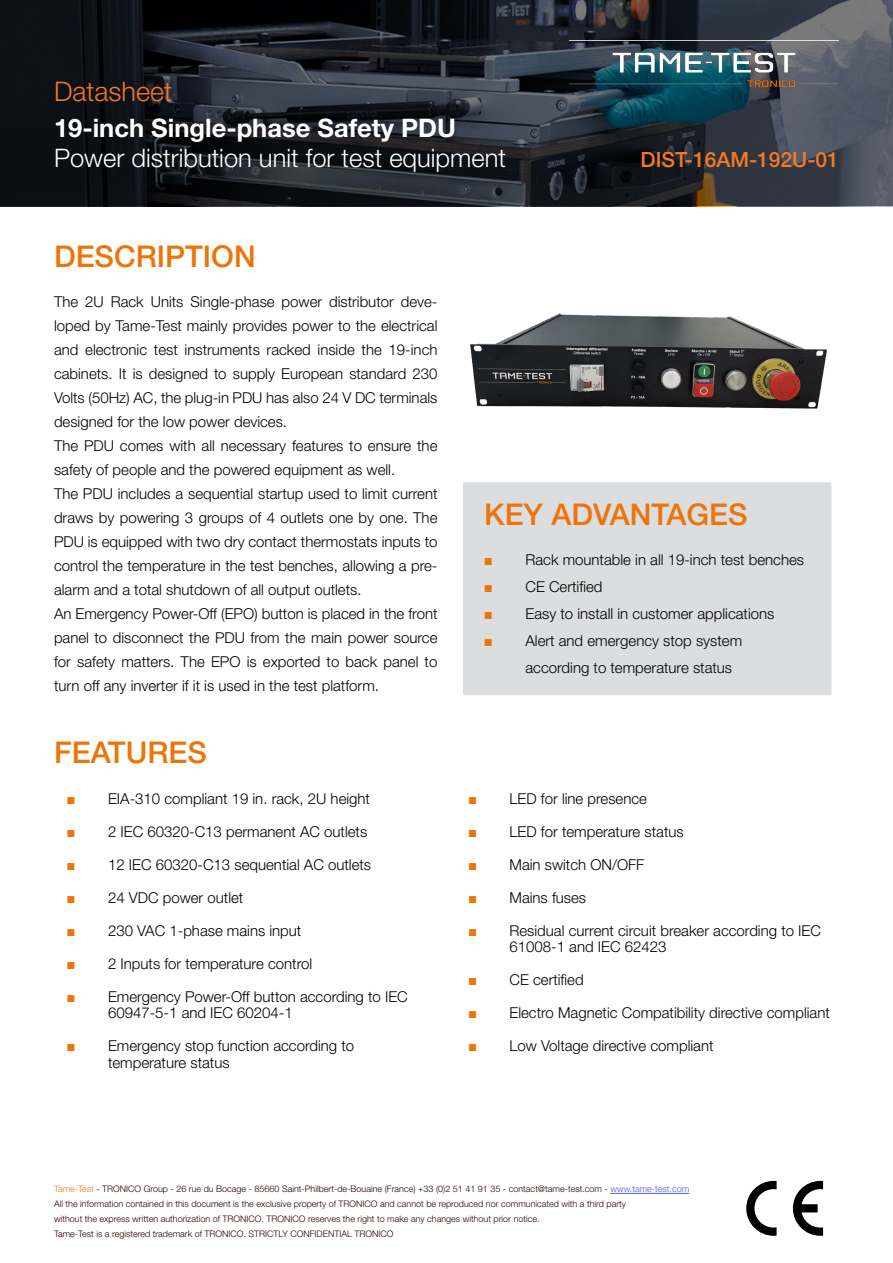
<style>
.page{position:relative;width:893px;height:1263px;background:#fff}
.page>*{position:absolute;margin:0;border:0;box-sizing:border-box;transform-origin:0 0}
.t1{font:500 30px "Helvetica Neue LT Std";color:#ed7409}
.t2{font:300 27px "Helvetica Neue LT Std";color:#f47921}
.t3{font:300 25.5px "Helvetica Neue LT Std";color:#fff}
.t4{font:700 25.5px "Helvetica Neue LT Std";color:#fff}
.t5{font:500 21px "Helvetica Neue LT Std";color:#f47921}
.t6{font:300 15px/24px "Helvetica Neue LT Std";color:#000;text-align:justify}
.t7{font:300 9px/15px "Helvetica Neue LT Std";color:#2c0000}
.s1{font-family:"Arial";font-weight:700;color:#ed7409}
.s2{color:#f47921}
.s3{color:#4f5cd6}
</style>
<div class="page">
<svg style="left:3px;top:3px;width:887px;height:200px;background:#222830"></svg>
<div style="left:0;top:0;width:893px;height:206px;border:2px solid #000"></div>
<img style="left:569px;top:40px;width:270px;height:47px">
<hr style="left:610px;top:1193px;width:79px;height:1px;background:#4f5cd6">
<svg style="left:793px;top:1181px;width:30px;height:55px"></svg>
<svg style="left:746px;top:1181px;width:31px;height:55px"></svg>
<div style="left:463px;top:482px;width:368px;height:213px;background:#dcdddf;border-radius:2px"></div>
<img style="left:455px;top:201px;width:383px;height:208px">
<h2 class="t2" style="left:54px;top:74px;width:120px">Datasheet</h2>
<h3 class="t4" style="left:54px;top:112px;width:403px">19-inch Single-phase Safety PDU</h3>
<h3 class="t3" style="left:54px;top:143px;width:453px">Power distribution unit for test equipment</h3>
<h3 class="t5" style="left:640px;top:147px;width:200px">DIST-16AM-192U-01</h3>
<p class="t1" style="left:54px;top:238px;width:203px">DESCRIPTION</p>
<p class="t6" style="left:54px;top:290px;width:385px">The 2U Rack Units Single-phase power distributor deve&shy;loped by Tame-Test mainly provides power to the electrical and electronic test instruments racked inside the 19-inch cabinets. It is designed to supply European standard 230<br>Volts (50Hz) AC, the plug-in PDU has also 24 V DC terminals designed for the low power devices.</p>
<p class="t6" style="left:54px;top:434px;width:385px">The PDU comes with all necessary features to ensure the safety of people and the powered equipment as well.</p>
<p class="t6" style="left:54px;top:482px;width:385px">The PDU includes a sequential startup used to limit current draws by powering 3 groups of 4 outlets one by one. The PDU is equipped with two dry contact thermostats inputs to control the temperature in the test benches, allowing a pre&shy;alarm and a total shutdown of all output outlets.</p>
<p class="t6" style="left:54px;top:602px;width:385px">An Emergency Power-Off (EPO) button is placed in the front panel to disconnect the PDU from the main power source for safety matters. The EPO is exported to back panel to turn off any inverter if it is used in the test platform.</p>
<p class="t1" style="left:54px;top:734px;width:154px">FEATURES</p>
<p class="t6" style="left:67px;top:786px;width:305px"><span class="s1">■</span> EIA-310 compliant 19 in. rack, 2U height</p>
<p class="t6" style="left:67px;top:819px;width:302px"><span class="s1">■</span> 2 IEC 60320-C13 permanent AC outlets</p>
<p class="t6" style="left:67px;top:852px;width:306px"><span class="s1">■</span> 12 IEC 60320-C13 sequential AC outlets</p>
<p class="t6" style="left:67px;top:885px;width:178px"><span class="s1">■</span> 24 VDC power outlet</p>
<p class="t6" style="left:67px;top:918px;width:236px"><span class="s1">■</span> 230 VAC 1-phase mains input</p>
<p class="t6" style="left:67px;top:951px;width:247px"><span class="s1">■</span> 2 Inputs for temperature control</p>
<p class="t6" style="left:108px;top:988px;width:301px;line-height:16.5px;text-indent:-41px"><span class="s1">■</span> Emergency Power-Off button according to IEC<br>60947-5-1 and IEC 60204-1</p>
<p class="t6" style="left:67px;top:1033px;width:289px"><span class="s1">■</span> Emergency stop function according to</p>
<p class="t6" style="left:108px;top:1050px;width:123px">temperature status</p>
<p class="t1" style="left:484px;top:496px;width:265px">KEY ADVANTAGES</p>
<p class="t6" style="left:484px;top:547px;width:322px"><span class="s1">■</span> Rack mountable in all 19-inch test benches</p>
<p class="t6" style="left:484px;top:574px;width:120px"><span class="s1">■</span> CE Certified</p>
<p class="t6" style="left:484px;top:601px;width:292px"><span class="s1">■</span> Easy to install in customer applications</p>
<p class="t6" style="left:484px;top:628px;width:260px"><span class="s1">■</span> Alert and emergency stop system</p>
<p class="t6" style="left:525px;top:655px;width:208px">according to temperature status</p>
<p class="t6" style="left:468px;top:786px;width:181px"><span class="s1">■</span> LED for line presence</p>
<p class="t6" style="left:468px;top:819px;width:217px"><span class="s1">■</span> LED for temperature status</p>
<p class="t6" style="left:468px;top:852px;width:178px"><span class="s1">■</span> Main switch ON/OFF</p>
<p class="t6" style="left:468px;top:885px;width:120px"><span class="s1">■</span> Mains fuses</p>
<p class="t6" style="left:509px;top:922px;width:313px;line-height:16.5px;text-indent:-41px"><span class="s1">■</span> Residual current circuit breaker according to IEC<br>61008-1 and IEC 62423</p>
<p class="t6" style="left:468px;top:967px;width:117px"><span class="s1">■</span> CE certified</p>
<p class="t6" style="left:468px;top:1000px;width:363px"><span class="s1">■</span> Electro Magnetic Compatibility directive compliant</p>
<p class="t6" style="left:468px;top:1033px;width:247px"><span class="s1">■</span> Low Voltage directive compliant</p>
<p class="t7" style="left:54px;top:1181px;width:637px"><span class="s2">Tame-Test</span> - TRONICO Group - 26 rue du Bocage - 85660 Saint-Philbert-de-Bouaine (France) +33 (0)2 51 41 91 35 - contact@tame-test.com - <span class="s3">www.tame-test.com </span>All the information contained in this document is the exclusive property of TRONICO and cannot be reproduced nor communicated with a third party<br>without the express written authorization of TRONICO. TRONICO reserves the right to make any changes without prior notice.<br>Tame-Test is a registered trademark of TRONICO. STRICTLY CONFIDENTIAL TRONICO</p>
</div>
